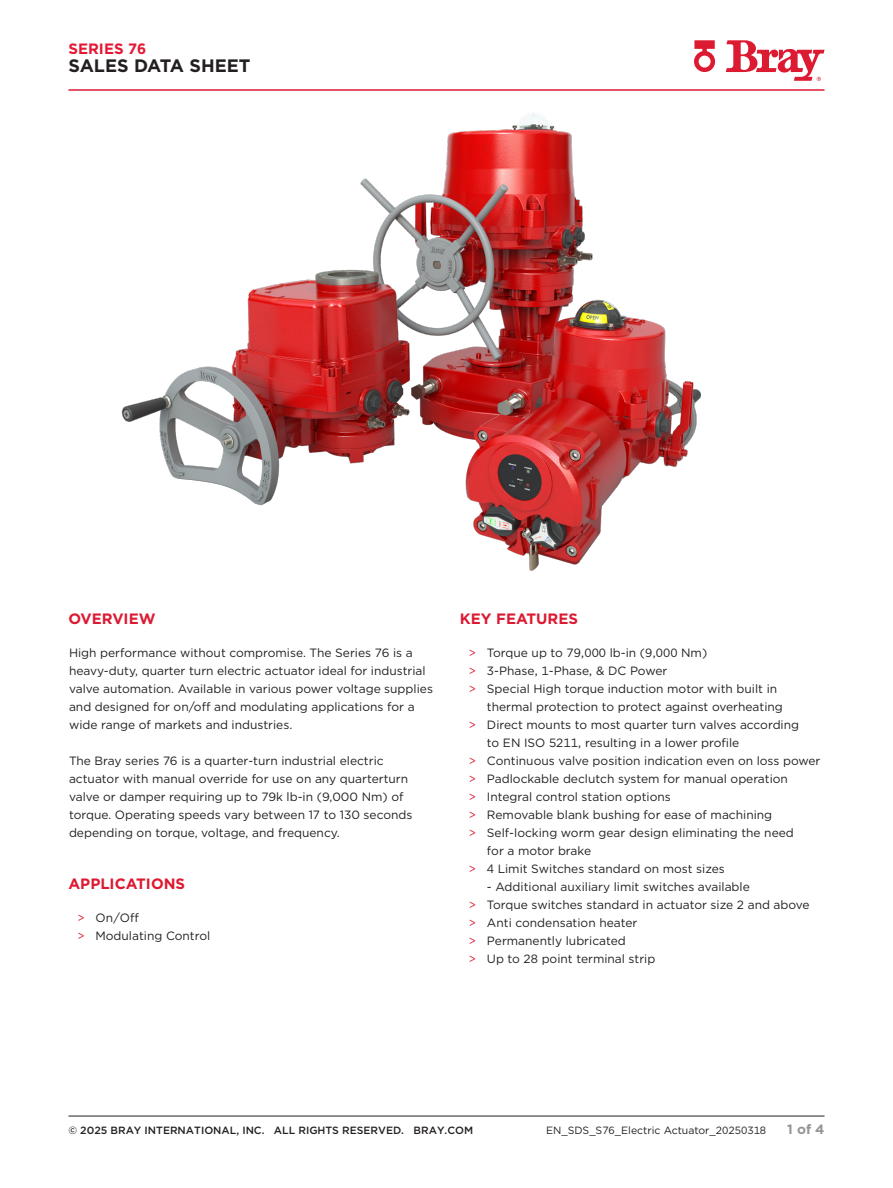
<style>
.page{position:relative;width:893px;height:1188px;background:#fff}
.page>*{position:absolute;margin:0;border:0;box-sizing:border-box;transform-origin:0 0}
.Page_Heading{font:700 18px "Gotham";color:#231f20}
.Subhead_1{font:700 15px "Gotham";color:#dc1a32}
.Page_Heading-2{font:700 15px "Gotham";color:#e41936}
.t1{font:700 13.5px "Gotham";color:#939598}
.Body_Text_No_Grid{font:12px/18px "Gotham";color:#231f20}
.Body_Bullet_1{font:12px "Gotham";color:#231f20}
.t2{font:500 10.5px "Gotham";color:#231f20}
.t3{font:10.5px "Gotham";color:#231f20}
.s1{color:#dc1a32}
</style>
<div class="page">
<hr style="left:68px;top:1116px;width:756px;height:1px;background:#231f20">
<svg style="left:726px;top:40px;width:98px;height:41px"></svg>
<svg style="left:694px;top:40px;width:21px;height:32px"></svg>
<hr style="left:68px;top:89px;width:756px;height:2px;background:#dc1a32">
<img style="left:121px;top:114px;width:580px;height:457px">
<p class="Page_Heading-2" style="left:68px;top:39px;width:79px">SERIES 76</p>
<p class="Page_Heading" style="left:68px;top:54px;width:184px">SALES DATA SHEET</p>
<p class="Subhead_1" style="left:68px;top:609px;width:89px">OVERVIEW</p>
<p class="Subhead_1" style="left:460px;top:609px;width:120px">KEY FEATURES</p>
<p class="Body_Text_No_Grid" style="left:69px;top:644px;width:358px">High performance without compromise. The Series 76 is a heavy-duty, quarter turn electric actuator ideal for industrial</p>
<p class="Body_Text_No_Grid" style="left:69px;top:680px;width:365px">valve automation. Available in various power voltage supplies and designed for on/off and modulating applications for a wide range of markets and industries.</p>
<p class="Body_Text_No_Grid" style="left:69px;top:752px;width:345px">The Bray series 76 is a quarter-turn industrial electric actuator with manual override for use on any quarterturn valve or damper requiring up to 79k lb-in (9,000 Nm) of torque. Operating speeds vary between 17 to 130 seconds depending on torque, voltage, and frequency.</p>
<p class="Subhead_1" style="left:68px;top:874px;width:118px">APPLICATIONS</p>
<p class="Body_Text_No_Grid" style="left:77px;top:909px;width:63px"><span class="s1">&gt;</span> On/Off</p>
<p class="Body_Text_No_Grid" style="left:77px;top:927px;width:134px"><span class="s1">&gt;</span> Modulating Control</p>
<p class="Body_Text_No_Grid" style="left:469px;top:644px;width:240px"><span class="s1">&gt;</span> Torque up to 79,000 lb-in (9,000 Nm)</p>
<p class="Body_Text_No_Grid" style="left:469px;top:662px;width:200px"><span class="s1">&gt;</span> 3-Phase, 1-Phase, &amp; DC Power</p>
<p class="Body_Text_No_Grid" style="left:487px;top:680px;width:297px;text-indent:-18px"><span class="s1">&gt;</span> Special High torque induction motor with built in thermal protection to protect against overheating</p>
<p class="Body_Text_No_Grid" style="left:487px;top:716px;width:314px;text-indent:-18px"><span class="s1">&gt;</span> Direct mounts to most quarter turn valves according to EN ISO 5211, resulting in a lower profile</p>
<p class="Body_Text_No_Grid" style="left:469px;top:752px;width:353px"><span class="s1">&gt;</span> Continuous valve position indication even on loss power</p>
<p class="Body_Text_No_Grid" style="left:469px;top:770px;width:321px"><span class="s1">&gt;</span> Padlockable declutch system for manual operation</p>
<p class="Body_Text_No_Grid" style="left:469px;top:788px;width:203px"><span class="s1">&gt;</span> Integral control station options</p>
<p class="Body_Text_No_Grid" style="left:469px;top:806px;width:305px"><span class="s1">&gt;</span> Removable blank bushing for ease of machining</p>
<p class="Body_Text_No_Grid" style="left:487px;top:824px;width:308px;text-indent:-18px"><span class="s1">&gt;</span> Self-locking worm gear design eliminating the need for a motor brake</p>
<p class="Body_Text_No_Grid" style="left:469px;top:860px;width:257px"><span class="s1">&gt;</span> 4 Limit Switches standard on most sizes</p>
<p class="Body_Bullet_1" style="left:487px;top:880px;width:264px">- Additional auxiliary limit switches available</p>
<p class="Body_Text_No_Grid" style="left:469px;top:896px;width:342px"><span class="s1">&gt;</span> Torque switches standard in actuator size 2 and above</p>
<p class="Body_Text_No_Grid" style="left:469px;top:914px;width:170px"><span class="s1">&gt;</span> Anti condensation heater</p>
<p class="Body_Text_No_Grid" style="left:469px;top:932px;width:158px"><span class="s1">&gt;</span> Permanently lubricated</p>
<p class="Body_Text_No_Grid" style="left:469px;top:950px;width:188px"><span class="s1">&gt;</span> Up to 28 point terminal strip</p>
<p class="t2" style="left:68px;top:1123px;width:406px">© 2025 BRAY INTERNATIONAL, INC. ALL RIGHTS RESERVED. BRAY.COM</p>
<p class="t1" style="left:787px;top:1120px;width:39px">1 of 4</p>
<p class="t3" style="left:546px;top:1124px;width:222px">EN_SDS_S76_Electric Actuator_20250318</p>
</div>
